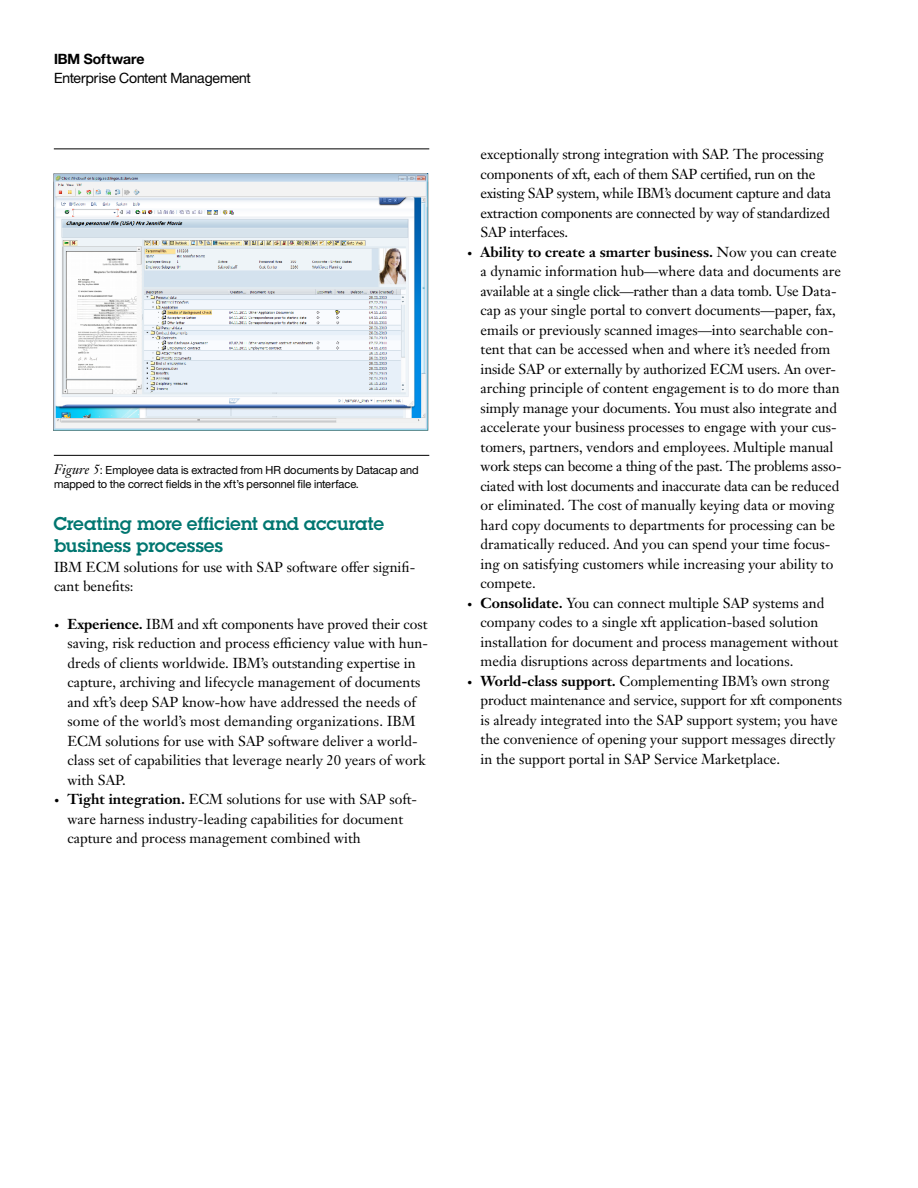
<style>
.page{position:relative;width:918px;height:1188px;background:#fff}
.page>*{position:absolute;margin:0;border:0;box-sizing:border-box;transform-origin:0 0}
._2A_head__color{font:600 18px/22.5px "Lubalinfor IBM";color:#007670}
._2C_body{font:14.25px/19.5px "Janson Text LT Pro";color:#000}
._2C_body-2{font:14.25px/19.5px "Janson Text LT Pro";letter-spacing:-.02em;color:#000}
.t1{font:14.25px "Helv Neuefor IBM";letter-spacing:-.01em;color:#000}
.t2{font:700 14.25px "Helv Neuefor IBM";color:#000}
._2E_figure_caption{font:11.25px/13.5px "Helv Neuefor IBM";color:#000}
.t3{font:700 9.75px "Janson Text LT Pro";color:#000}
.s1{font-family:"Janson Text LT Pro";font-style:italic;font-size:13.5px}
.s2{font-weight:700;font-size:9.75px}
.s3{font-weight:700}
</style>
<div class="page">
<img style="left:53px;top:174px;width:375px;height:256px">
<hr style="left:54px;top:455px;width:375px;height:1px;background:#000">
<hr style="left:54px;top:148px;width:375px;height:1px;background:#000">
<p class="t2" style="left:54px;top:50px;width:92px">IBM Software</p>
<p class="t1" style="left:54px;top:69px;width:198px">Enterprise Content Management</p>
<p class="_2E_figure_caption" style="left:54px;top:463px;width:366px"><span class="s1">Figure 5</span>: Employee data is extracted from HR documents by Datacap and mapped to the correct fields in the xft’s personnel file interface.</p>
<p class="_2A_head__color" style="left:54px;top:512px;width:331px">Creating more efficient and accurate business processes</p>
<p class="_2C_body" style="left:54px;top:557px;width:363px">IBM ECM solutions for use with SAP software offer signifi&shy;cant benefits:</p>
<p class="_2C_body" style="left:68px;top:614px;width:362px;text-indent:-14px"><span class="s2">•</span> <span class="s3">Experience.</span> IBM and xft components have proved their cost saving, risk reduction and process efficiency value with hun&shy;dreds of clients worldwide. IBM’s outstanding expertise in capture, archiving and lifecycle management of documents and xft’s deep SAP know-how have addressed the needs of some of the world’s most demanding organizations. IBM ECM solutions for use with SAP software deliver a world&shy;class set of capabilities that leverage nearly 20 years of work with SAP.</p>
<p class="t3" style="left:54px;top:795px;width:7px">•</p>
<p class="_2C_body" style="left:67px;top:790px;width:351px"><span class="s3">Tight integration.</span> ECM solutions for use with SAP soft&shy;ware harness industry-leading capabilities for document capture and process management combined with</p>
<p class="_2C_body-2" style="left:481px;top:145px;width:352px">exceptionally strong integration with SAP. The processing components of xft, each of them SAP certified, run on the existing SAP system, while IBM’s document capture and data extraction components are connected by way of standardized SAP interfaces.</p>
<p class="_2C_body" style="left:481px;top:242px;width:363px;text-indent:-13px"><span class="s2">•</span> <span class="s3">Ability to create a smarter business.</span> Now you can create a dynamic information hub—where data and documents are available at a single click—rather than a data tomb. Use Data&shy;cap as your single portal to convert documents—paper, fax, emails or previously scanned images—into searchable con&shy;tent that can be accessed when and where it’s needed from inside SAP or externally by authorized ECM users. An over&shy;arching principle of content engagement is to do more than simply manage your documents. You must also integrate and accelerate your business processes to engage with your cus&shy;tomers, partners, vendors and employees. Multiple manual work steps can become a thing of the past. The problems asso&shy;ciated with lost documents and inaccurate data can be reduced or eliminated. The cost of manually keying data or moving hard copy documents to departments for processing can be dramatically reduced. And you can spend your time focus&shy;ing on satisfying customers while increasing your ability to compete.</p>
<p class="_2C_body" style="left:481px;top:593px;width:359px;text-indent:-14px"><span class="s2">•</span> <span class="s3">Consolidate.</span> You can connect multiple SAP systems and company codes to a single xft application-based solution installation for document and process management without media disruptions across departments and locations.</p>
<p class="_2C_body" style="left:481px;top:671px;width:363px;text-indent:-13px"><span class="s2">•</span> <span class="s3">World-class support.</span> Complementing IBM’s own strong product maintenance and service, support for xft components is already integrated into the SAP support system; you have the convenience of opening your support messages directly in the support portal in SAP Service Marketplace.</p>
</div>
